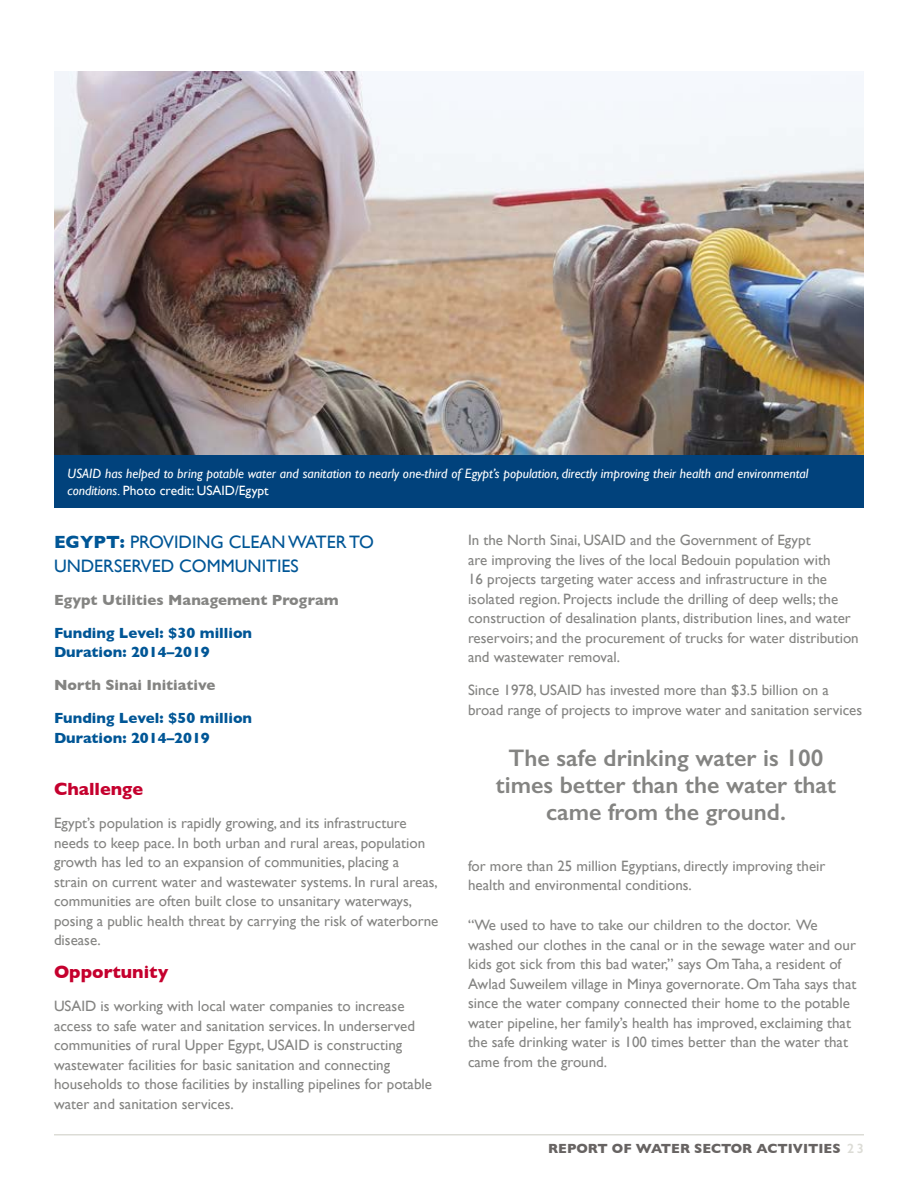
<style>
.page{position:relative;width:918px;height:1188px;background:#fff}
.page>*{position:absolute;margin:0;border:0;box-sizing:border-box;transform-origin:0 0}
.Body{font:600 24px/27px "Gill Sans";color:#848482;text-align:center}
.Body-2{font:18px/24px "Gill Sans";color:#005696}
.Challenge{font:700 18px "Gill Sans";color:#c5002e}
.Body-3{font:15px/19.5px "Gill Sans";color:#848482}
.Funding{font:700 15px/19.5px "Gill Sans";color:#005696}
.Grey{font:700 15px "Gill Sans";color:#848482}
.Duration{font:700 15px "Gill Sans";color:#005696}
.t1{font:italic 13.5px/16.5px "Gill Sans";color:#fff}
.t2{font:700 13.5px "Gill Sans";color:#676362}
.s1{font-style:normal}
.s2{font-weight:700}
.s3{font-weight:600;color:#dcdcd6}
</style>
<div class="page">
<hr style="left:54px;top:1134px;width:810px;height:2px;background:#dcdcd6">
<img style="left:54px;top:71px;width:810px;height:384px">
<div style="left:54px;top:455px;width:810px;height:53px;background:#01427c"></div>
<p class="t1" style="left:68px;top:465px;width:742px">USAID has helped to bring potable water and sanitation to nearly one-third of Egypt’s population, directly improving their health and environmental conditions. <span class="s1">Photo credit: USAID/Egypt</span></p>
<p class="Body-2" style="left:54px;top:529px;width:321px"><span class="s2">EGYPT:</span> PROVIDING CLEAN WATER TO<br>UNDERSERVED COMMUNITIES</p>
<p class="Grey" style="left:54px;top:591px;width:286px">Egypt Utilities Management Program</p>
<p class="Funding" style="left:54px;top:623px;width:200px">Funding Level: $30 million</p>
<p class="Duration" style="left:54px;top:643px;width:157px">Duration: 2014–2019</p>
<p class="Grey" style="left:54px;top:676px;width:163px">North Sinai Initiative</p>
<p class="Funding" style="left:54px;top:708px;width:200px">Funding Level: $50 million<br>Duration: 2014–2019</p>
<p class="Challenge" style="left:54px;top:778px;width:91px">Challenge</p>
<p class="Body-3" style="left:54px;top:813px;width:386px">Egypt’s population is rapidly growing, and its infrastructure needs to keep pace. In both urban and rural areas, population growth has led to an expansion of communities, placing a<br>strain on current water and wastewater systems. In rural areas, communities are often built close to unsanitary waterways, posing a public health threat by carrying the risk of waterborne disease.</p>
<p class="Challenge" style="left:54px;top:961px;width:116px">Opportunity</p>
<p class="Body-3" style="left:54px;top:996px;width:380px">USAID is working with local water companies to increase access to safe water and sanitation services. In underserved communities of rural Upper Egypt, USAID is constructing wastewater facilities for basic sanitation and connecting households to those facilities by installing pipelines for potable water and sanitation services.</p>
<p class="Body-3" style="left:468px;top:531px;width:392px">In the North Sinai, USAID and the Government of Egypt<br>are improving the lives of the local Bedouin population with<br>16 projects targeting water access and infrastructure in the isolated region. Projects include the drilling of deep wells; the construction of desalination plants, distribution lines, and water reservoirs; and the procurement of trucks for water distribution and wastewater removal.</p>
<p class="Body-3" style="left:468px;top:681px;width:396px">Since 1978, USAID has invested more than $3.5 billion on a broad range of projects to improve water and sanitation services</p>
<p class="Body" style="left:496px;top:744px;width:342px">The safe drinking water is 100 times better than the water that came from the ground.</p>
<p class="Body-3" style="left:468px;top:856px;width:359px">for more than 25 million Egyptians, directly improving their health and environmental conditions.</p>
<p class="Body-3" style="left:468px;top:915px;width:390px">“We used to have to take our children to the doctor. We washed our clothes in the canal or in the sewage water and our kids got sick from this bad water,” says Om Taha, a resident of Awlad Suweilem village in Minya governorate. Om Taha says that since the water company connected their home to the potable water pipeline, her family’s health has improved, exclaiming that the safe drinking water is 100 times better than the water that came from the ground.</p>
<p class="t2" style="left:548px;top:1141px;width:317px">REPORT OF WATER SECTOR ACTIVITIES <span class="s3">2 3</span></p>
</div>
